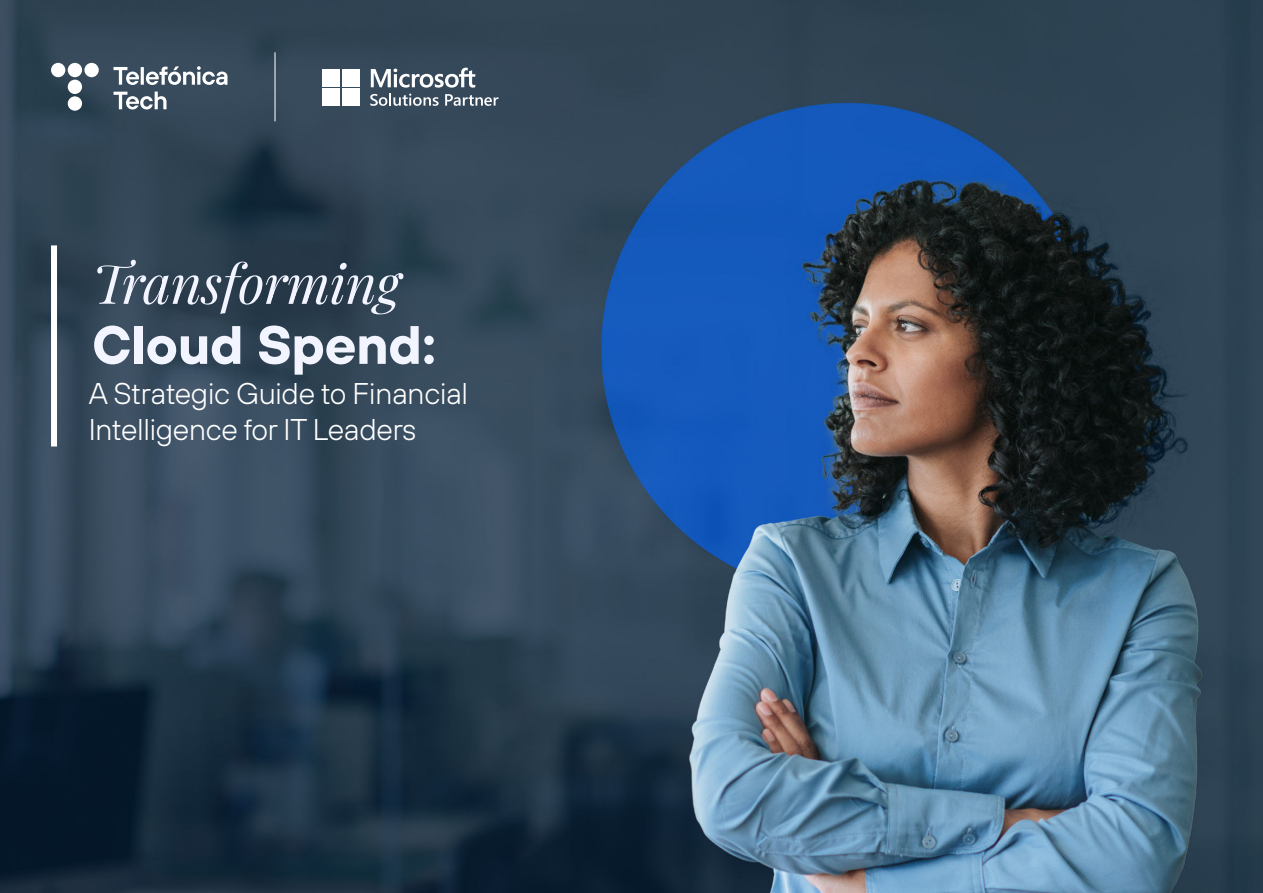
<style>
.page{position:relative;width:1263px;height:893px;background:#fff}
.page>*{position:absolute;margin:0;border:0;box-sizing:border-box;transform-origin:0 0}
.t1{font:italic 54px "Playfair Display";letter-spacing:-.01em;color:#f2f4ff}
.t2{font:700 54px "Tele Sans";letter-spacing:-.01em;color:#f2f4ff}
.t3{font:300 30px/36px "Tele Sans";letter-spacing:-.01em;color:#fff}
</style>
<div class="page">
<img style="left:0;top:0;width:1263px;height:893px">
<div style="left:51px;top:245px;width:6px;height:201px;background:#fff"></div>
<svg style="left:370px;top:68px;width:128px;height:38px"></svg>
<div style="left:322px;top:69px;width:18px;height:17px;background:#fff"></div>
<div style="left:342px;top:69px;width:18px;height:17px;background:#fff"></div>
<div style="left:322px;top:88px;width:18px;height:18px;background:#fff"></div>
<div style="left:342px;top:88px;width:18px;height:18px;background:#fff"></div>
<hr style="left:274px;top:52px;width:1px;height:69px;background:#fff">
<svg style="left:51px;top:63px;width:176px;height:48px"></svg>
<h1 class="t1" style="left:92px;top:260px;width:310px">Transforming</h1>
<h1 class="t2" style="left:92px;top:324px;width:346px">Cloud Spend:</h1>
<p class="t3" style="left:89px;top:378px;width:381px">A Strategic Guide to Financial<br>Intelligence for IT Leaders</p>
</div>
